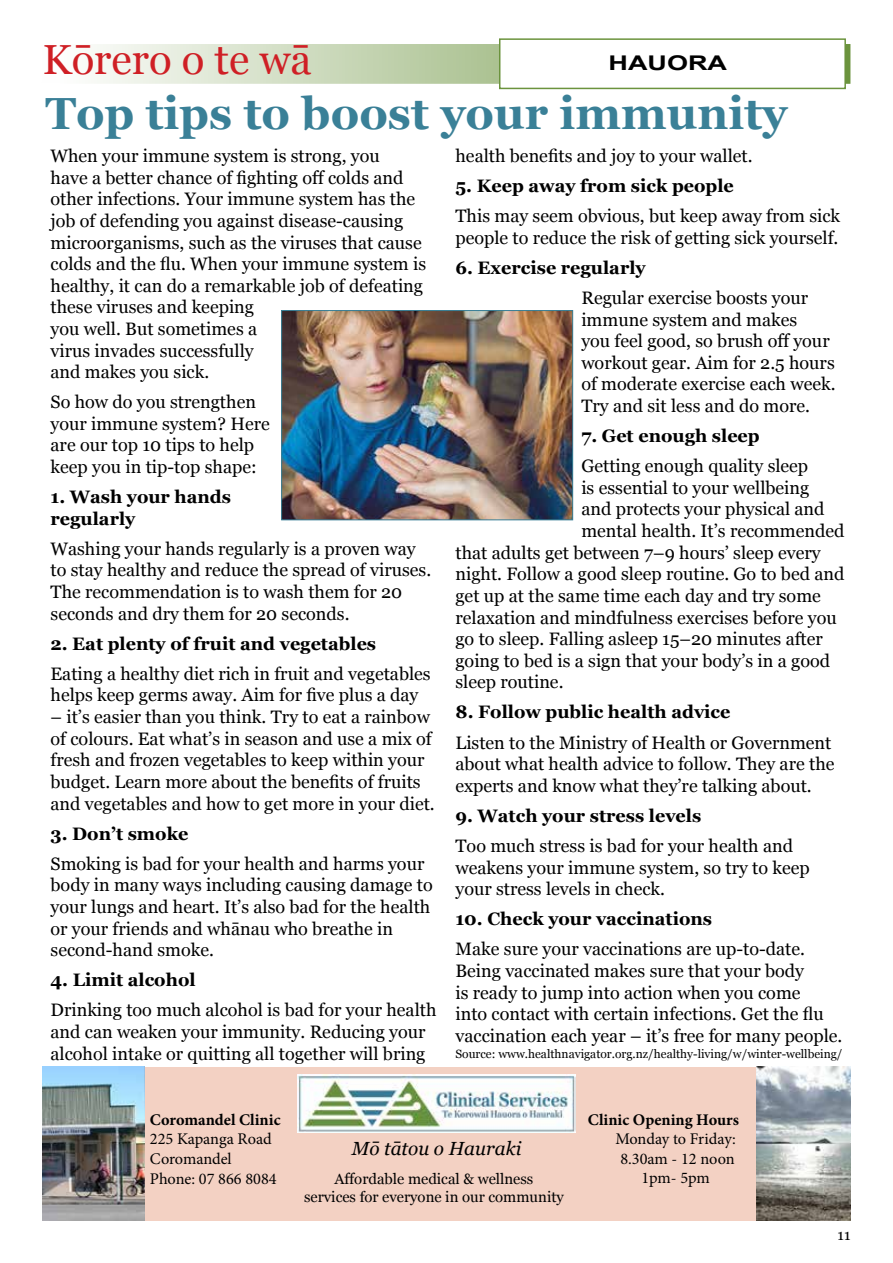
<style>
.page{position:relative;width:893px;height:1263px;background:#fff}
.page>*{position:absolute;margin:0;border:0;box-sizing:border-box;transform-origin:0 0}
.t1{font:700 45px "Georgia";color:#3a8097}
.t2{font:42px "Georgia";color:#cf1f25}
.t3{font:700 20.25px "Arial";color:#000;scale:1.33 1}
.t4{font:italic 19.05px "Georgia";color:#000}
.t5{font:18px/21.6px "Georgia";color:#000}
.t6{font:700 18px/21.6px "Georgia";color:#000}
.t7{font:16.35px/19.5px "Minion Pro";letter-spacing:-.005em;color:#000;text-align:center}
.t8{font:700 16.35px "Minion Pro";color:#000}
.t9{font:15px/17.9px "Georgia";color:#000;text-align:center}
.t10{font:12px "Georgia";color:#000}
</style>
<div class="page">
<svg style="left:97px;top:44px;width:753px;height:40px"></svg>
<div style="left:499px;top:38px;width:347px;height:51px;background:#fff;border:2px solid #6b933d"></div>
<img style="left:283px;top:312px;width:288px;height:206px">
<div style="left:281px;top:310px;width:292px;height:210px;border:1px solid #3a8097"></div>
<div style="left:135px;top:1067px;width:623px;height:153px;background:#f3d1c3"></div>
<img style="left:297px;top:1074px;width:278px;height:58px">
<img style="left:42px;top:1067px;width:103px;height:153px">
<img style="left:757px;top:1067px;width:93px;height:153px">
<h2 class="t2" style="left:43px;top:29px;width:271px">Kōrero o te wā</h2>
<p class="t3" style="left:608px;top:50px;width:91px">HAUORA</p>
<h1 class="t1" style="left:45px;top:79px;width:744px">Top tips to boost your immunity</h1>
<p class="t5" style="left:51px;top:144px;width:377px">When your immune system is strong, you<br>have a better chance of fighting off colds and other infections. Your immune system has the job of defending you against disease-causing microorganisms, such as the viruses that cause colds and the flu. When your immune system is healthy, it can do a remarkable job of defeating these viruses and keeping<br>you well. But sometimes a<br>virus invades successfully<br>and makes you sick.</p>
<p class="t5" style="left:51px;top:390px;width:221px">So how do you strengthen your immune system? Here are our top 10 tips to help keep you in tip-top shape:</p>
<p class="t6" style="left:51px;top:485px;width:182px">1. Wash your hands regularly</p>
<p class="t5" style="left:51px;top:537px;width:382px">Washing your hands regularly is a proven way to stay healthy and reduce the spread of viruses.<br>The recommendation is to wash them for 20 seconds and dry them for 20 seconds.</p>
<p class="t6" style="left:51px;top:632px;width:327px">2. Eat plenty of fruit and vegetables</p>
<p class="t5" style="left:51px;top:662px;width:382px">Eating a healthy diet rich in fruit and vegetables helps keep germs away. Aim for five plus a day</p>
<p class="t5" style="left:51px;top:705px;width:386px">– it’s easier than you think. Try to eat a rainbow of colours. Eat what’s in season and use a mix of fresh and frozen vegetables to keep within your budget. Learn more about the benefits of fruits and vegetables and how to get more in your diet.</p>
<p class="t6" style="left:51px;top:822px;width:139px">3. Don’t smoke</p>
<p class="t5" style="left:51px;top:852px;width:384px">Smoking is bad for your health and harms your body in many ways including causing damage to your lungs and heart. It’s also bad for the health or your friends and whānau who breathe in second-hand smoke.</p>
<p class="t6" style="left:51px;top:968px;width:147px">4. Limit alcohol</p>
<p class="t5" style="left:51px;top:998px;width:387px">Drinking too much alcohol is bad for your health and can weaken your immunity. Reducing your alcohol intake or quitting all together will bring</p>
<p class="t5" style="left:455px;top:144px;width:299px">health benefits and joy to your wallet.</p>
<p class="t6" style="left:455px;top:174px;width:280px">5. Keep away from sick people</p>
<p class="t5" style="left:455px;top:204px;width:386px">This may seem obvious, but keep away from sick people to reduce the risk of getting sick yourself.</p>
<p class="t6" style="left:455px;top:256px;width:192px">6. Exercise regularly</p>
<p class="t5" style="left:581px;top:286px;width:256px">Regular exercise boosts your immune system and makes<br>you feel good, so brush off your workout gear. Aim for 2.5 hours of moderate exercise each week.<br>Try and sit less and do more.</p>
<p class="t6" style="left:581px;top:424px;width:180px">7. Get enough sleep</p>
<p class="t5" style="left:581px;top:454px;width:228px">Getting enough quality sleep</p>
<p class="t5" style="left:581px;top:476px;width:229px">is essential to your wellbeing</p>
<p class="t5" style="left:581px;top:498px;width:245px">and protects your physical and</p>
<p class="t5" style="left:581px;top:519px;width:265px">mental health. It’s recommended</p>
<p class="t5" style="left:455px;top:541px;width:367px">that adults get between 7–9 hours’ sleep every</p>
<p class="t5" style="left:455px;top:562px;width:390px">night. Follow a good sleep routine. Go to bed and</p>
<p class="t5" style="left:455px;top:584px;width:367px">get up at the same time each day and try some</p>
<p class="t5" style="left:455px;top:606px;width:383px">relaxation and mindfulness exercises before you</p>
<p class="t5" style="left:455px;top:627px;width:369px">go to sleep. Falling asleep 15–20 minutes after</p>
<p class="t5" style="left:455px;top:649px;width:376px">going to bed is a sign that your body’s in a good</p>
<p class="t5" style="left:455px;top:670px;width:110px">sleep routine.</p>
<p class="t6" style="left:455px;top:700px;width:276px">8. Follow public health advice</p>
<p class="t5" style="left:455px;top:731px;width:380px">Listen to the Ministry of Health or Government about what health advice to follow. They are the experts and know what they’re talking about.</p>
<p class="t6" style="left:455px;top:804px;width:247px">9. Watch your stress levels</p>
<p class="t5" style="left:455px;top:834px;width:356px">Too much stress is bad for your health and weakens your immune system, so try to keep your stress levels in check.</p>
<p class="t6" style="left:455px;top:907px;width:258px">10. Check your vaccinations</p>
<p class="t5" style="left:455px;top:937px;width:388px">Make sure your vaccinations are up-to-date.<br>Being vaccinated makes sure that your body<br>is ready to jump into action when you come<br>into contact with certain infections. Get the flu vaccination each year – it’s free for many people.</p>
<p class="t10" style="left:455px;top:1045px;width:389px">Source: www.healthnavigator.org.nz/healthy-living/w/winter-wellbeing/</p>
<p class="t8" style="left:150px;top:1108px;width:132px">Coromandel Clinic</p>
<p class="t7" style="left:150px;top:1129px;width:128px;text-align:left">225 Kapanga Road<br>Coromandel<br>Phone: 07 866 8084</p>
<p class="t4" style="left:352px;top:1134px;width:171px">Mō tātou o Hauraki</p>
<p class="t9" style="left:304px;top:1169px;width:261px">Affordable medical &amp; wellness<br>services for everyone in our community</p>
<p class="t8" style="left:588px;top:1108px;width:153px">Clinic Opening Hours</p>
<p class="t7" style="left:615px;top:1129px;width:122px">Monday to Friday:<br>8.30am - 12 noon<br>1pm- 5pm</p>
<p class="t9" style="left:838px;top:1225px;width:14px">11</p>
</div>
